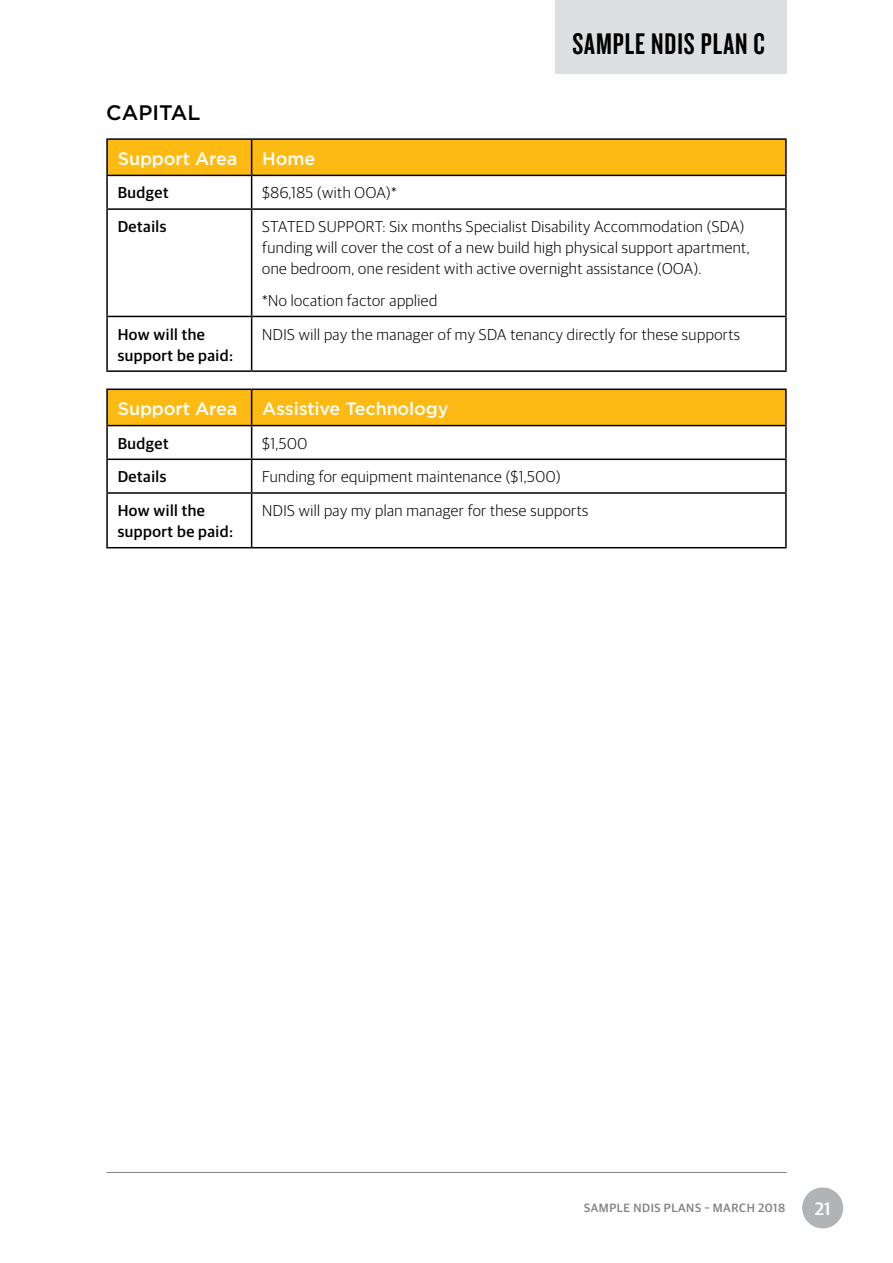
<style>
.page{position:relative;width:893px;height:1263px;background:#fff}
.page>*{position:absolute;margin:0;border:0;box-sizing:border-box;transform-origin:0 0}
.t1{font:31.05px "Knockout 48 Featherweight";letter-spacing:.03em;color:#000}
.t2{font:500 21px "Gotham";color:#000}
.t3{font:500 18px "Gotham";letter-spacing:-.01em;color:#fff}
.t4{font:500 18px "Guardian Sans";color:#fff}
.t5{font:300 15.75px/21px "Guardian Sans";letter-spacing:.03em;color:#000}
.t6{font:500 15.75px/21px "Guardian Sans";letter-spacing:.03em;color:#000}
.t7{font:500 12px "Guardian Sans";letter-spacing:.05em;color:#808285}
</style>
<div class="page">
<div style="left:802px;top:1187px;width:41px;height:41px;background:#b1b4b6;border-radius:50%"></div>
<hr style="left:106px;top:1172px;width:681px;height:1px;background:#808285">
<div style="left:108px;top:140px;width:677px;height:35px;background:#fdba12"></div>
<hr style="left:106px;top:138px;width:146px;height:2px;background:#000">
<hr style="left:106px;top:140px;width:2px;height:35px;background:#000">
<hr style="left:252px;top:138px;width:535px;height:2px;background:#000">
<hr style="left:251px;top:140px;width:1px;height:35px;background:#000">
<hr style="left:785px;top:140px;width:2px;height:35px;background:#000">
<hr style="left:106px;top:175px;width:146px;height:1px;background:#000">
<hr style="left:106px;top:176px;width:2px;height:32px;background:#000">
<hr style="left:252px;top:175px;width:535px;height:1px;background:#000">
<hr style="left:251px;top:176px;width:1px;height:32px;background:#000">
<hr style="left:785px;top:176px;width:2px;height:32px;background:#000">
<hr style="left:106px;top:208px;width:146px;height:2px;background:#000">
<hr style="left:106px;top:210px;width:2px;height:106px;background:#000">
<hr style="left:252px;top:208px;width:535px;height:2px;background:#000">
<hr style="left:251px;top:210px;width:1px;height:106px;background:#000">
<hr style="left:785px;top:210px;width:2px;height:106px;background:#000">
<hr style="left:106px;top:316px;width:146px;height:1px;background:#000">
<hr style="left:106px;top:317px;width:2px;height:53px;background:#000">
<hr style="left:252px;top:316px;width:535px;height:1px;background:#000">
<hr style="left:251px;top:317px;width:1px;height:53px;background:#000">
<hr style="left:785px;top:317px;width:2px;height:53px;background:#000">
<hr style="left:106px;top:370px;width:146px;height:2px;background:#000">
<hr style="left:252px;top:370px;width:535px;height:2px;background:#000">
<div style="left:108px;top:390px;width:677px;height:35px;background:#fdba12"></div>
<hr style="left:106px;top:388px;width:146px;height:2px;background:#000">
<hr style="left:106px;top:390px;width:2px;height:35px;background:#000">
<hr style="left:252px;top:388px;width:535px;height:2px;background:#000">
<hr style="left:251px;top:390px;width:1px;height:35px;background:#000">
<hr style="left:785px;top:390px;width:2px;height:35px;background:#000">
<hr style="left:106px;top:425px;width:146px;height:1px;background:#000">
<hr style="left:106px;top:426px;width:2px;height:32px;background:#000">
<hr style="left:252px;top:425px;width:535px;height:1px;background:#000">
<hr style="left:251px;top:426px;width:1px;height:32px;background:#000">
<hr style="left:785px;top:426px;width:2px;height:32px;background:#000">
<hr style="left:106px;top:458px;width:146px;height:2px;background:#000">
<hr style="left:106px;top:460px;width:2px;height:32px;background:#000">
<hr style="left:252px;top:458px;width:535px;height:2px;background:#000">
<hr style="left:251px;top:460px;width:1px;height:32px;background:#000">
<hr style="left:785px;top:460px;width:2px;height:32px;background:#000">
<hr style="left:106px;top:492px;width:146px;height:2px;background:#000">
<hr style="left:106px;top:494px;width:2px;height:53px;background:#000">
<hr style="left:252px;top:492px;width:535px;height:2px;background:#000">
<hr style="left:251px;top:494px;width:1px;height:53px;background:#000">
<hr style="left:785px;top:494px;width:2px;height:53px;background:#000">
<hr style="left:106px;top:547px;width:146px;height:1px;background:#000">
<hr style="left:252px;top:547px;width:535px;height:1px;background:#000">
<div style="left:555px;top:0;width:232px;height:73px;background:#dedfe0"></div>
<h1 class="t1" style="left:572px;top:24px;width:194px">SAMPLE NDIS PLAN C</h1>
<h2 class="t2" style="left:106px;top:100px;width:96px">CAPITAL</h2>
<p class="t3" style="left:118px;top:148px;width:121px">Support Area</p>
<p class="t3" style="left:262px;top:148px;width:54px">Home</p>
<p class="t6" style="left:118px;top:181px;width:52px">Budget</p>
<p class="t5" style="left:262px;top:181px;width:136px">$86,185 (with OOA)*</p>
<p class="t6" style="left:118px;top:215px;width:50px">Details</p>
<p class="t5" style="left:262px;top:215px;width:489px">STATED SUPPORT: Six months Specialist Disability Accommodation (SDA) funding will cover the cost of a new build high physical support apartment, one bedroom, one resident with active overnight assistance (OOA).</p>
<p class="t5" style="left:262px;top:289px;width:176px">*No location factor applied</p>
<p class="t6" style="left:118px;top:322px;width:117px">How will the support be paid:</p>
<p class="t5" style="left:262px;top:323px;width:479px">NDIS will pay the manager of my SDA tenancy directly for these supports</p>
<p class="t3" style="left:118px;top:398px;width:121px">Support Area</p>
<p class="t3" style="left:262px;top:398px;width:188px">Assistive Technology</p>
<p class="t6" style="left:118px;top:431px;width:52px">Budget</p>
<p class="t5" style="left:262px;top:432px;width:46px">$1,500</p>
<p class="t6" style="left:118px;top:465px;width:50px">Details</p>
<p class="t5" style="left:262px;top:465px;width:300px">Funding for equipment maintenance ($1,500)</p>
<p class="t6" style="left:118px;top:499px;width:117px">How will the support be paid:</p>
<p class="t5" style="left:262px;top:499px;width:328px">NDIS will pay my plan manager for these supports</p>
<p class="t7" style="left:584px;top:1199px;width:203px">SAMPLE NDIS PLANS – MARCH 2018</p>
<p class="t4" style="left:815px;top:1196px;width:17px">21</p>
</div>
